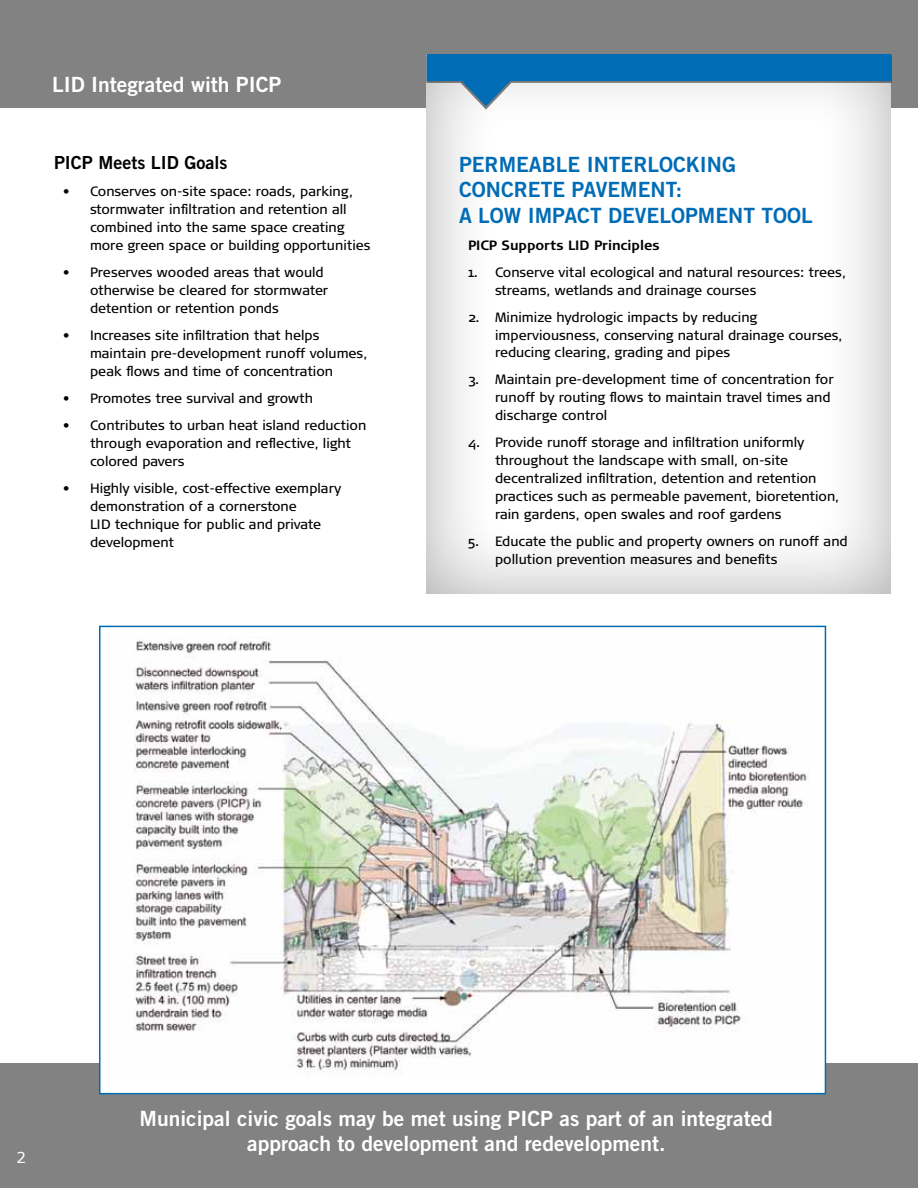
<style>
.page{position:relative;width:918px;height:1188px;background:#fff}
.page>*{position:absolute;margin:0;border:0;box-sizing:border-box;transform-origin:0 0}
.t1{font:21px/25.2px "Trade Gothic Bold Two";color:#fff;text-align:center}
.t2{font:21px/25.5px "Trade Gothic Bold Two";color:#006cb6}
.t3{font:18px "Trade Gothic Bold Two";color:#000}
.t4{font:15px "Verdana";color:#fff}
.t5{font:13.5px/18px "Signa Pro";color:#000}
.t6{font:700 13.5px "Signa Pro";color:#000}
</style>
<div class="page">
<div style="left:0;top:1063px;width:918px;height:125px;background:#828282"></div>
<div style="left:0;top:0;width:918px;height:108px;background:#828282"></div>
<div style="left:424px;top:52px;width:468px;height:544px;background:#000;opacity:.33"></div>
<svg style="left:427px;top:54px;width:465px;height:56px;background:#73a9cf"></svg>
<div style="left:99px;top:626px;width:727px;height:468px;background:#fff;border:2px solid #006cb6"></div>
<img style="left:134px;top:640px;width:675px;height:435px">
<h1 class="t1" style="left:52px;top:72px;width:231px">LID Integrated with PICP</h1>
<h2 class="t3" style="left:54px;top:151px;width:175px">PICP Meets LID Goals</h2>
<p class="t5" style="left:90px;top:182px;width:282px;text-indent:-27px">• Conserves on-site space: roads, parking, stormwater infiltration and retention all combined into the same space creating more green space or building opportunities</p>
<p class="t5" style="left:90px;top:263px;width:240px;text-indent:-27px">• Preserves wooded areas that would otherwise be cleared for stormwater detention or retention ponds</p>
<p class="t5" style="left:90px;top:326px;width:279px;text-indent:-27px">• Increases site infiltration that helps maintain pre-development runoff volumes, peak flows and time of concentration</p>
<p class="t5" style="left:63px;top:389px;width:252px">• Promotes tree survival and growth</p>
<p class="t5" style="left:90px;top:416px;width:278px;text-indent:-27px">• Contributes to urban heat island reduction through evaporation and reflective, light colored pavers</p>
<p class="t5" style="left:90px;top:479px;width:253px;text-indent:-27px">• Highly visible, cost-effective exemplary demonstration of a cornerstone<br>LID technique for public and private development</p>
<h1 class="t2" style="left:459px;top:151px;width:355px">Permeable Interlocki ng<br>Concrete Pavement:<br>A Low Impact Development Tool</h1>
<p class="t6" style="left:468px;top:237px;width:193px">PICP Supports LID Principles</p>
<p class="t5" style="left:495px;top:263px;width:353px;text-indent:-27px">1. Conserve vital ecological and natural resources: trees, streams, wetlands and drainage courses</p>
<p class="t5" style="left:495px;top:308px;width:349px;text-indent:-27px">2. Minimize hydrologic impacts by reducing imperviousness, conserving natural drainage courses, reducing clearing, grading and pipes</p>
<p class="t5" style="left:495px;top:371px;width:340px;text-indent:-27px">3. Maintain pre-development time of concentration for runoff by routing flows to maintain travel times and discharge control</p>
<p class="t5" style="left:495px;top:434px;width:346px;text-indent:-27px">4. Provide runoff storage and infiltration uniformly throughout the landscape with small, on-site decentralized infiltration, detention and retention practices such as permeable pavement, bioretention, rain gardens, open swales and roof gardens</p>
<p class="t5" style="left:495px;top:533px;width:354px;text-indent:-27px">5. Educate the public and property owners on runoff and pollution prevention measures and benefits</p>
<p class="t4" style="left:16px;top:1148px;width:11px">2</p>
<h1 class="t1" style="left:140px;top:1106px;width:635px">M unicipal civic goals may be met using PICP as part of an integrated approach to development and redevelopment.</h1>
</div>
